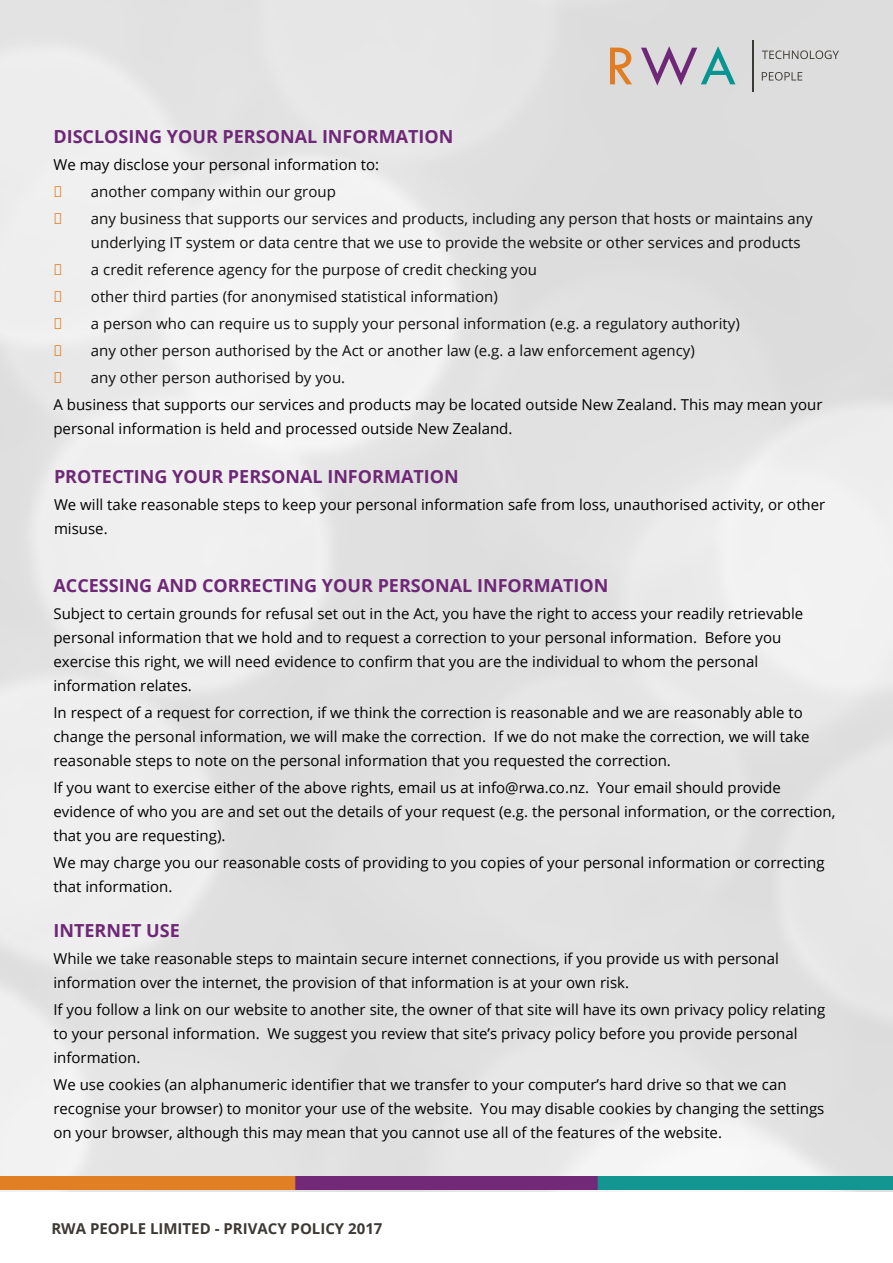
<style>
.page{position:relative;width:893px;height:1263px;background:#fff}
.page>*{position:absolute;margin:0;border:0;box-sizing:border-box;transform-origin:0 0}
.Subheading{font:700 18px "Open Sans";color:#6f2877}
.Body_text{font:15px/24px "Open Sans";color:#000}
.bullet_point_setting{font:15px/24px "Open Sans";color:#0e0f0d}
.Body_text-2{font:700 15px "Open Sans";color:#3d3934}
.s1{color:#e17e25}
</style>
<div class="page">
<img style="left:0;top:0;width:893px;height:1192px">
<img style="left:0;top:1177px;width:893px;height:12px">
<svg style="left:641px;top:46px;width:94px;height:40px;background:#b3b6c3"></svg>
<svg style="left:610px;top:48px;width:22px;height:36px"></svg>
<hr style="left:752px;top:40px;width:1px;height:52px;background:#3d3934">
<svg style="left:762px;top:50px;width:77px;height:9px"></svg>
<svg style="left:762px;top:72px;width:40px;height:9px"></svg>
<p class="Subheading" style="left:53px;top:124px;width:401px">DISCLOSING YOUR PERSONAL INFORMATION</p>
<p class="Body_text" style="left:53px;top:152px;width:327px">We may disclose your personal information to:</p>
<p class="bullet_point_setting" style="left:53px;top:179px;width:284px"><span class="s1">▲</span> another company within our group</p>
<p class="bullet_point_setting" style="left:91px;top:206px;width:723px;text-indent:-38px"><span class="s1">▲</span> any business that supports our services and products, including any person that hosts or maintains any underlying IT system or data centre that we use to provide the website or other services and products</p>
<p class="bullet_point_setting" style="left:53px;top:257px;width:485px"><span class="s1">▲</span> a credit reference agency for the purpose of credit checking you</p>
<p class="bullet_point_setting" style="left:53px;top:284px;width:446px"><span class="s1">▲</span> other third parties (for anonymised statistical information)</p>
<p class="bullet_point_setting" style="left:53px;top:311px;width:688px"><span class="s1">▲</span> a person who can require us to supply your personal information (e.g. a regulatory authority)</p>
<p class="bullet_point_setting" style="left:53px;top:338px;width:643px"><span class="s1">▲</span> any other person authorised by the Act or another law (e.g. a law enforcement agency)</p>
<p class="bullet_point_setting" style="left:53px;top:365px;width:293px"><span class="s1">▲</span> any other person authorised by you.</p>
<p class="Body_text" style="left:53px;top:392px;width:771px">A business that supports our services and products may be located outside New Zealand. This may mean your personal information is held and processed outside New Zealand.</p>
<p class="Subheading" style="left:54px;top:464px;width:406px">PROTECTING YOUR PERSONAL INFORMATION</p>
<p class="Body_text" style="left:54px;top:492px;width:773px">We will take reasonable steps to keep your personal information safe from loss, unauthorised activity, or other misuse.</p>
<p class="Subheading" style="left:53px;top:573px;width:557px">ACCESSING AND CORRECTING YOUR PERSONAL INFORMATION</p>
<p class="Body_text" style="left:53px;top:601px;width:751px">Subject to certain grounds for refusal set out in the Act, you have the right to access your readily retrievable personal information that we hold and to request a correction to your personal information. Before you exercise this right, we will need evidence to confirm that you are the individual to whom the personal information relates.</p>
<p class="Body_text" style="left:53px;top:700px;width:758px">In respect of a request for correction, if we think the correction is reasonable and we are reasonably able to change the personal information, we will make the correction. If we do not make the correction, we will take reasonable steps to note on the personal information that you requested the correction.</p>
<p class="Body_text" style="left:53px;top:775px;width:783px">If you want to exercise either of the above rights, email us at info@rwa.co.nz. Your email should provide evidence of who you are and set out the details of your request (e.g. the personal information, or the correction, that you are requesting).</p>
<p class="Body_text" style="left:53px;top:850px;width:773px">We may charge you our reasonable costs of providing to you copies of your personal information or correcting that information.</p>
<p class="Subheading" style="left:53px;top:918px;width:128px">INTERNET USE</p>
<p class="Body_text" style="left:53px;top:946px;width:727px">While we take reasonable steps to maintain secure internet connections, if you provide us with personal information over the internet, the provision of that information is at your own risk.</p>
<p class="Body_text" style="left:53px;top:997px;width:773px">If you follow a link on our website to another site, the owner of that site will have its own privacy policy relating to your personal information. We suggest you review that site’s privacy policy before you provide personal information.</p>
<p class="Body_text" style="left:53px;top:1072px;width:772px">We use cookies (an alphanumeric identifier that we transfer to your computer’s hard drive so that we can recognise your browser) to monitor your use of the website. You may disable cookies by changing the settings on your browser, although this may mean that you cannot use all of the features of the website.</p>
<p class="Body_text-2" style="left:54px;top:1212px;width:445px">RWA HEALTH AND SAFETY POLICY - CONTRACTORS JAN 2017</p>
<p class="Body_text-2" style="left:51px;top:1217px;width:333px">RWA PEOPLE LIMITED - PRIVACY POLICY 2017</p>
</div>
